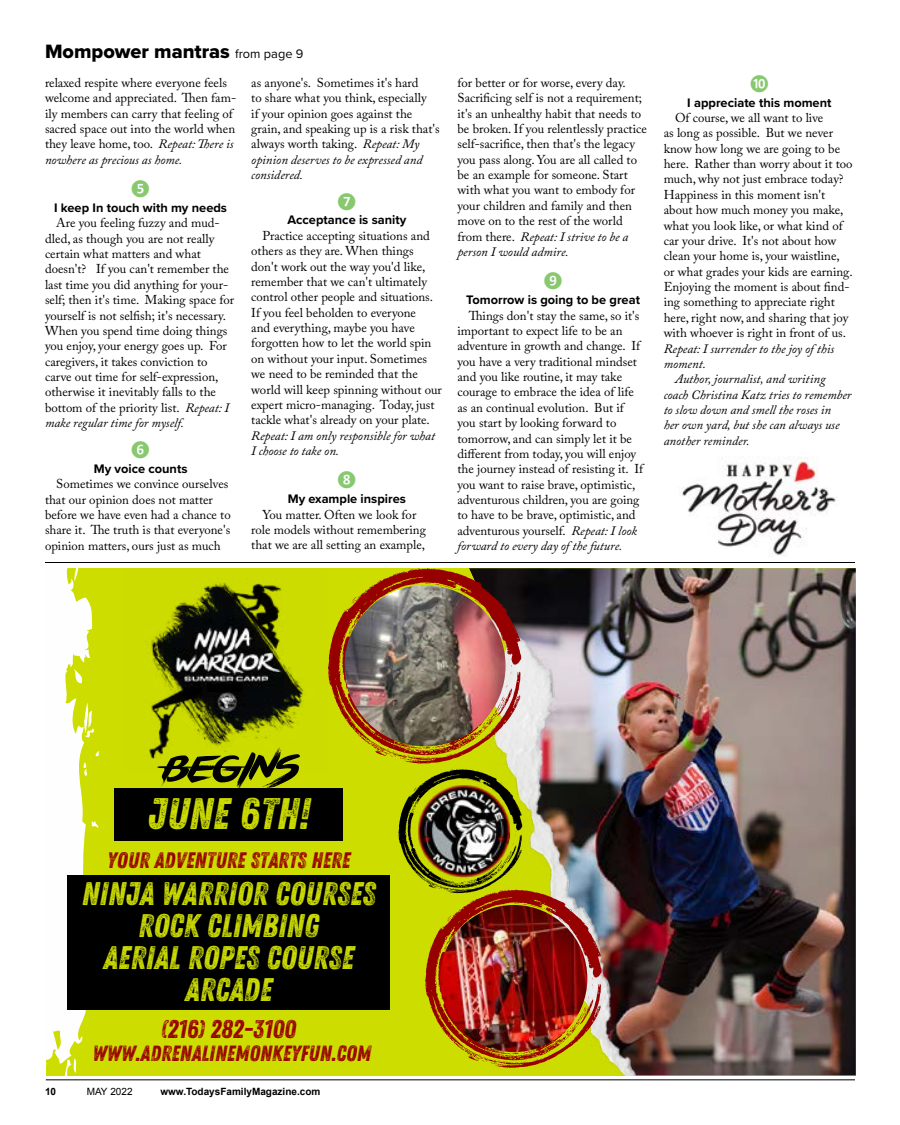
<style>
.page{position:relative;width:900px;height:1125px;background:#fff}
.page>*{position:absolute;margin:0;border:0;box-sizing:border-box;transform-origin:0 0}
.t1{font:51.12px "BRUSHSTRIKE";letter-spacing:-.03em;color:#000}
.t2{font:44.12px "Zing Rust G2 Base";color:#cddd00}
.t3{font:32.62px/32px "Zing Rust G2 Base";color:#cddd00;text-align:center}
.t4{font:25.62px "Zing Rust G2 Base";color:#970000}
.t5{font:22.38px "Zing Rust G2 Base";color:#970000}
.t6{font:22px "Zing Rust G2 Base";color:#970000}
.t7{font:20px "Proxima Nova Extrabld";color:#000}
.t8{font:700 15px "Calibri";color:#88c86f}
.t9{font:700 15px "Calibri";color:#88c871}
.t10{font:12.75px/15.4px "Adobe Caslon Pro";color:#000}
.t11{font:italic 12.75px/15.4px "Adobe Caslon Pro";color:#000}
.t12{font:700 12.75px "Proxima Nova";color:#000}
.t13{font:700 10px "Arial";color:#000}
.t14{font:10px "Arial";color:#000}
.s1{font-family:"Proxima Nova";font-size:12.75px}
.s2{font-style:italic}
</style>
<div class="page">
<hr style="left:46px;top:1080px;width:809px;height:1px;background:#000">
<hr style="left:45px;top:562px;width:810px;height:1px;background:#000">
<div style="left:46px;top:568px;width:810px;height:507px;background:#cddd00"></div>
<img style="left:632px;top:568px;width:224px;height:507px">
<svg style="left:602px;top:568px;width:30px;height:50px"></svg>
<img style="left:602px;top:618px;width:60px;height:457px">
<svg style="left:46px;top:568px;width:53px;height:507px"></svg>
<img style="left:328px;top:568px;width:274px;height:500px">
<img style="left:344px;top:585px;width:162px;height:161px;border-radius:81px">
<div style="left:68px;top:875px;width:322px;height:135px;background:#000"></div>
<div style="left:114px;top:788px;width:229px;height:53px;background:#000"></div>
<img style="left:149px;top:582px;width:155px;height:177px">
<div style="left:207px;top:684px;width:35px;height:7px;background:#000"></div>
<img style="left:682px;top:457px;width:155px;height:99px">
<h3 class="t7" style="left:45px;top:37px;width:260px">Mompower mantras <span class="s1">from page 9</span></h3>
<p class="t10" style="left:45px;top:75px;width:193px">relaxed respite where everyone feels welcome and appreciated. Then fam&shy;ily members can carry that feeling of sacred space out into the world when they leave home, too. <span class="s2">Repeat: There is nowhere as precious as home.</span></p>
<p class="t8" style="left:131px;top:178px;width:21px">❺</p>
<p class="t12" style="left:54px;top:198px;width:174px">I keep In touch with my needs</p>
<p class="t10" style="left:45px;top:215px;width:191px;text-indent:11px">Are you feeling fuzzy and mud&shy;dled, as though you are not really certain what matters and what doesn't? If you can't remember the last time you did anything for your&shy;self; then it's time. Making space for yourself is not selfish; it's necessary.<br>When you spend time doing things you enjoy, your energy goes up. For caregivers, it takes conviction to carve out time for self-expression, otherwise it inevitably falls to the bottom of the priority list. <span class="s2">Repeat: I make regular time for myself.</span></p>
<p class="t9" style="left:131px;top:439px;width:21px">❻</p>
<p class="t12" style="left:94px;top:459px;width:95px">My voice counts</p>
<p class="t10" style="left:45px;top:476px;width:187px;text-indent:11px">Sometimes we convince ourselves that our opinion does not matter before we have even had a chance to share it. The truth is that everyone's opinion matters, ours just as much</p>
<p class="t10" style="left:251px;top:75px;width:190px">as anyone's. Sometimes it's hard<br>to share what you think, especially<br>if your opinion goes against the grain, and speaking up is a risk that's always worth taking. <span class="s2">Repeat: My opinion deserves to be expressed and considered.</span></p>
<p class="t8" style="left:337px;top:191px;width:21px">❼</p>
<p class="t12" style="left:287px;top:211px;width:120px">Acceptance is sanity</p>
<p class="t10" style="left:251px;top:228px;width:192px;text-indent:11px">Practice accepting situations and others as they are. When things don't work out the way you'd like, remember that we can't ultimately control other people and situations.<br>If you feel beholden to everyone<br>and everything, maybe you have forgotten how to let the world spin on without your input. Sometimes we need to be reminded that the world will keep spinning without our expert micro-managing. Today, just tackle what's already on your plate.</p>
<p class="t11" style="left:251px;top:428px;width:185px">Repeat: I am only responsible for what<br>I choose to take on.</p>
<p class="t8" style="left:337px;top:470px;width:21px">❽</p>
<p class="t12" style="left:288px;top:490px;width:120px">My example inspires</p>
<p class="t10" style="left:251px;top:507px;width:176px;text-align:center">You matter. Often we look for role models without remembering that we are all setting an example,</p>
<p class="t10" style="left:458px;top:75px;width:191px">for better or for worse, every day.<br>Sacrificing self is not a requirement; it's an unhealthy habit that needs to be broken. If you relentlessly practice self-sacrifice, then that's the legacy you pass along. You are all called to be an example for someone. Start with what you want to embody for your children and family and then move on to the rest of the world from there. <span class="s2">Repeat: I strive to be a person I would admire.</span></p>
<p class="t8" style="left:543px;top:271px;width:21px">❾</p>
<p class="t12" style="left:466px;top:290px;width:175px">Tomorrow is going to be great</p>
<p class="t10" style="left:458px;top:307px;width:187px;text-indent:11px">Things don't stay the same, so it's important to expect life to be an adventure in growth and change. If you have a very traditional mindset and you like routine, it may take courage to embrace the idea of life as an continual evolution. But if you start by looking forward to tomorrow, and can simply let it be different from today, you will enjoy the journey instead of resisting it. If you want to raise brave, optimistic, adventurous children, you are going to have to be brave, optimistic, and adventurous yourself. <span class="s2">Repeat: I look forward to every day of the future.</span></p>
<p class="t8" style="left:749px;top:73px;width:21px">❿</p>
<p class="t12" style="left:687px;top:93px;width:146px">I appreciate this moment</p>
<p class="t10" style="left:664px;top:110px;width:190px;text-indent:11px">Of course, we all want to live<br>as long as possible. But we never know how long we are going to be here. Rather than worry about it too much, why not just embrace today?<br>Happiness in this moment isn't about how much money you make, what you look like, or what kind of car your drive. It's not about how clean your home is, your waistline, or what grades your kids are earning.<br>Enjoying the moment is about find&shy;ing something to appreciate right here, right now, and sharing that joy with whoever is right in front of us.</p>
<p class="t11" style="left:664px;top:340px;width:172px">Repeat: I surrender to the joy of this moment.</p>
<p class="t11" style="left:664px;top:371px;width:189px;text-indent:11px">Author, journalist, and writing coach Christina Katz tries to remember to slow down and smell the roses in<br>her own yard, but she can always use another reminder.</p>
<h1 class="t1" style="left:164px;top:732px;width:138px">BEGINS</h1>
<h2 class="t2" style="left:148px;top:788px;width:164px">JUNE 6TH!</h2>
<h3 class="t5" style="left:107px;top:848px;width:244px">YOUR ADVENTURE STARTS HERE</h3>
<h3 class="t3" style="left:82px;top:878px;width:295px">NINJA WARRIOR COURSES<br>ROCK CLIMBING<br>AERIAL ROPES COURSE<br>ARCADE</h3>
<h3 class="t4" style="left:161px;top:1014px;width:137px">(216) 282-3100</h3>
<h3 class="t6" style="left:93px;top:1041px;width:280px">WWW.ADRENALINEMONKEYFUN.COM</h3>
<p class="t13" style="left:45px;top:1085px;width:13px">10</p>
<p class="t14" style="left:87px;top:1085px;width:47px">MAY 2022</p>
<p class="t13" style="left:160px;top:1085px;width:162px">www.TodaysFamilyMagazine.com</p>
</div>
